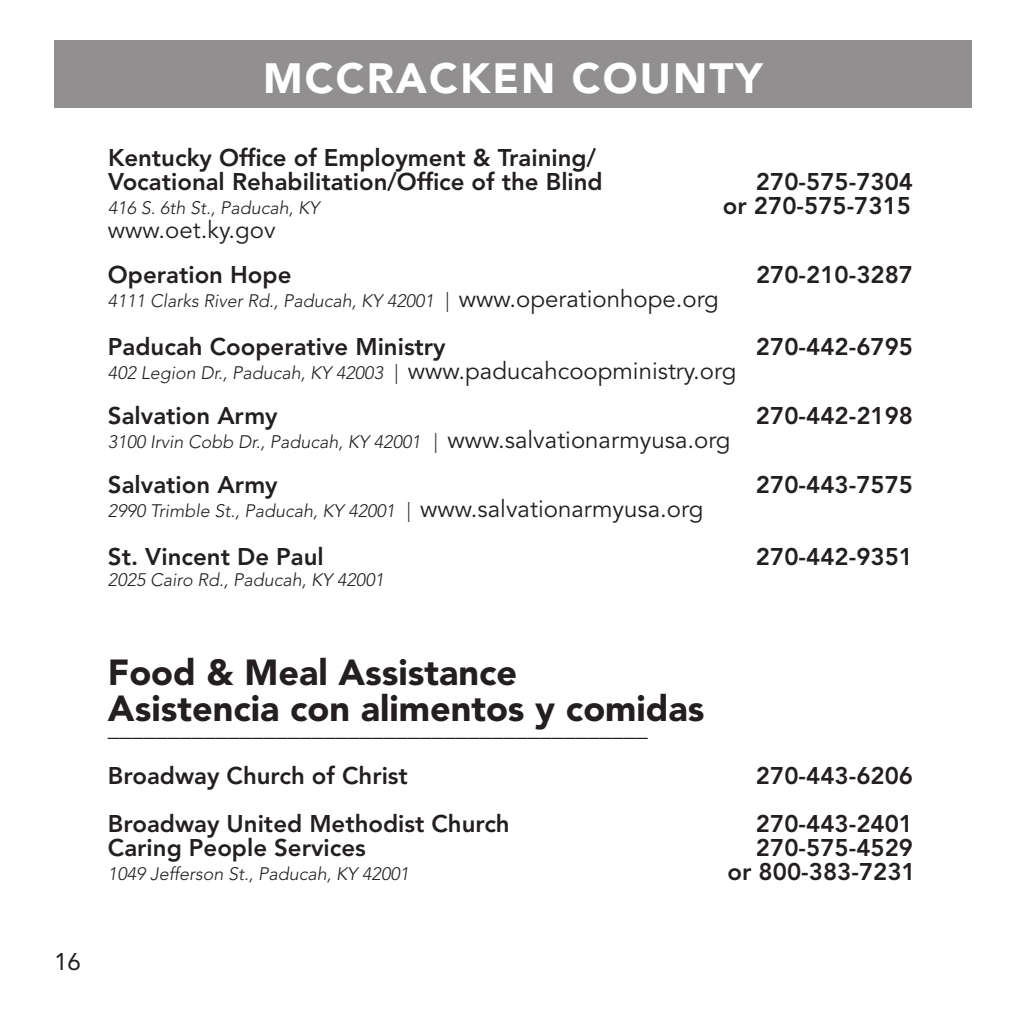
<style>
.page{position:relative;width:1026px;height:1026px;background:#fff}
.page>*{position:absolute;margin:0;border:0;box-sizing:border-box;transform-origin:0 0}
.t1{font:900 42px "Avenir LT Std";letter-spacing:.05em;color:#fff}
.t2{font:900 36px/36px "Avenir LT Std";color:#231f20}
.t3{font:800 24px/24px "Avenir LT Std";color:#231f20}
.t4{font:900 24px "Avenir LT Std";color:#231f20}
.t5{font:24px "Avenir LT Std";color:#231f20}
.t6{font:24px "Avenir LT Std";color:#231f20}
.t7{font:italic 300 18px "Avenir LT Std";color:#231f20}
.s1{font-weight:400;font-style:normal;font-size:24px}
</style>
<div class="page">
<div style="left:54px;top:40px;width:918px;height:68px;background:#918f8f"></div>
<p class="t6" style="left:54px;top:951px;width:28px">16</p>
<h1 class="t1" style="left:263px;top:61px;width:501px">MCCRACKEN COUNTY</h1>
<p class="t3" style="left:108px;top:148px;width:496px">Kentucky Office of Employment &amp; Training/<br>Vocational Rehabilitation/Office of the Blind</p>
<p class="t3" style="left:756px;top:172px;width:159px">270-575-7304</p>
<p class="t7" style="left:108px;top:199px;width:213px">416 S. 6th St., Paducah, KY</p>
<p class="t3" style="left:723px;top:196px;width:190px">or 270-575-7315</p>
<p class="t5" style="left:108px;top:220px;width:169px">www.oet.ky.gov</p>
<p class="t3" style="left:108px;top:265px;width:185px">Operation Hope</p>
<p class="t3" style="left:756px;top:265px;width:159px">270-210-3287</p>
<p class="t7" style="left:108px;top:292px;width:612px">4111 Clarks River Rd., Paducah, KY 42001 | <span class="s1">www.operationhope.org</span></p>
<p class="t3" style="left:108px;top:337px;width:339px">Paducah Cooperative Ministry</p>
<p class="t3" style="left:756px;top:337px;width:159px">270-442-6795</p>
<p class="t7" style="left:108px;top:364px;width:630px">402 Legion Dr., Paducah, KY 42003 | <span class="s1">www.paducahcoopministry.org</span></p>
<p class="t3" style="left:108px;top:406px;width:171px">Salvation Army</p>
<p class="t3" style="left:756px;top:406px;width:159px">270-442-2198</p>
<p class="t7" style="left:108px;top:433px;width:624px">3100 Irvin Cobb Dr., Paducah, KY 42001 | <span class="s1">www.salvationarmyusa.org</span></p>
<p class="t3" style="left:108px;top:475px;width:171px">Salvation Army</p>
<p class="t3" style="left:756px;top:475px;width:159px">270-443-7575</p>
<p class="t7" style="left:108px;top:502px;width:597px">2990 Trimble St., Paducah, KY 42001 | <span class="s1">www.salvationarmyusa.org</span></p>
<p class="t3" style="left:108px;top:547px;width:217px">St. Vincent De Paul</p>
<p class="t3" style="left:756px;top:547px;width:159px">270-442-9351</p>
<p class="t7" style="left:108px;top:571px;width:278px">2025 Cairo Rd., Paducah, KY 42001</p>
<h2 class="t2" style="left:108px;top:658px;width:598px">Food &amp; Meal Assistance<br>Asistencia con alimentos y comidas</h2>
<p class="t4" style="left:108px;top:718px;width:542px">_____________________________________________</p>
<p class="t3" style="left:108px;top:766px;width:301px">Broadway Church of Christ</p>
<p class="t3" style="left:756px;top:766px;width:159px">270-443-6206</p>
<p class="t3" style="left:108px;top:814px;width:403px">Broadway United Methodist Church</p>
<p class="t3" style="left:756px;top:814px;width:159px">270-443-2401</p>
<p class="t3" style="left:108px;top:838px;width:259px">Caring People Services</p>
<p class="t3" style="left:756px;top:838px;width:159px">270-575-4529</p>
<p class="t7" style="left:108px;top:865px;width:303px">1049 Jefferson St., Paducah, KY 42001</p>
<p class="t3" style="left:728px;top:862px;width:190px">or 800-383-7231</p>
</div>
